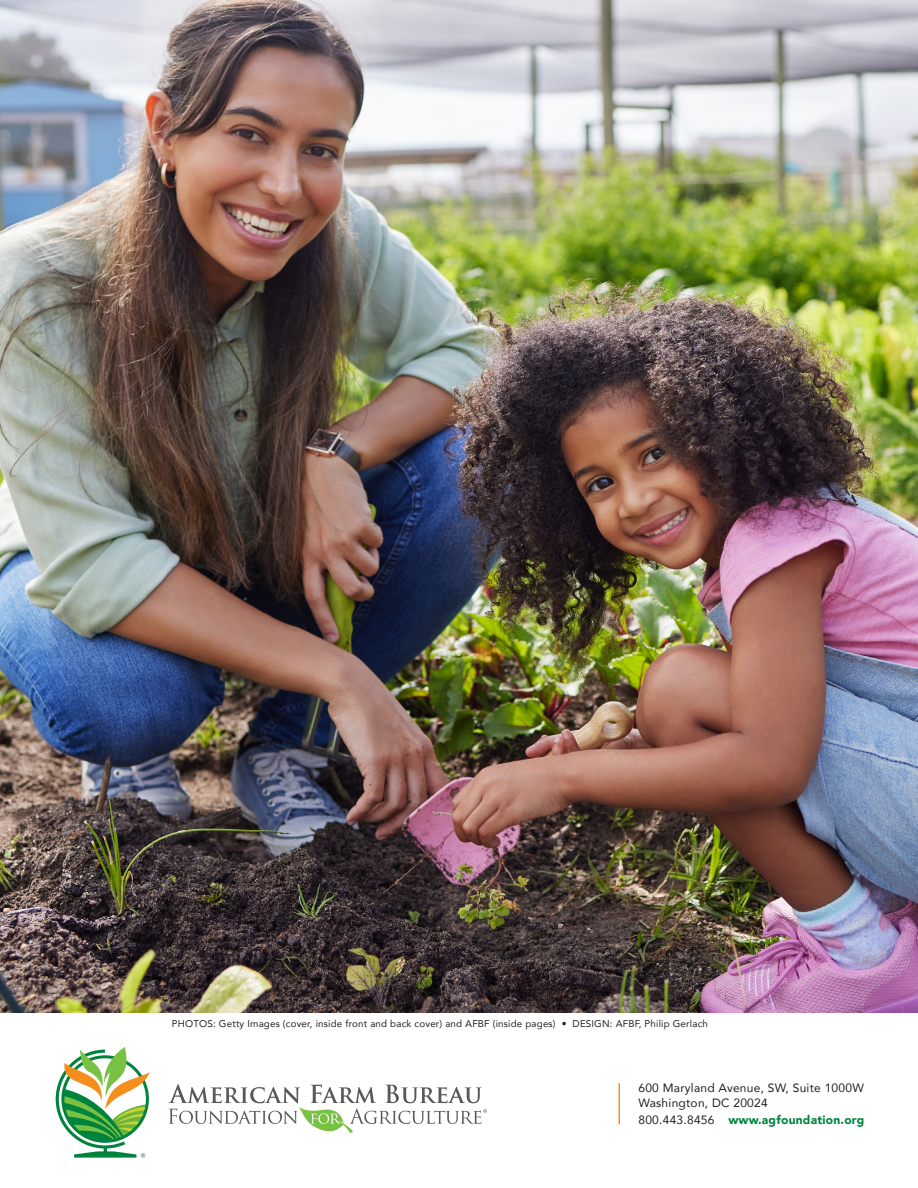
<style>
.page{position:relative;width:918px;height:1188px;background:#fff}
.page>*{position:absolute;margin:0;border:0;box-sizing:border-box;transform-origin:0 0}
.t1{font:12px "Avenir";letter-spacing:.02em;color:#231f20}
.t2{font:900 12px "Avenir";letter-spacing:.02em;color:#00843d}
.t3{font:9.75px "Avenir";letter-spacing:.02em;color:#231f20}
.s1{font-weight:400;color:#231f20}
</style>
<div class="page">
<img style="left:0;top:0;width:918px;height:1012px">
<svg style="left:168px;top:1084px;width:319px;height:50px"></svg>
<svg style="left:56px;top:1047px;width:94px;height:111px"></svg>
<hr style="left:619px;top:1083px;width:1px;height:41px;background:#f68e1e">
<p class="t3" style="left:172px;top:1016px;width:538px">PHOTOS: Getty Images (cover, inside front and back cover) and AFBF (inside pages) • DESIGN: AFBF, Philip Gerlach</p>
<p class="t1" style="left:638px;top:1078px;width:227px">600 Maryland Avenue, SW, Suite 1000W</p>
<p class="t1" style="left:638px;top:1094px;width:131px">Washington, DC 20024</p>
<p class="t2" style="left:638px;top:1109px;width:227px"><span class="s1">800.443.8456</span> www.agfoundation.org</p>
</div>
